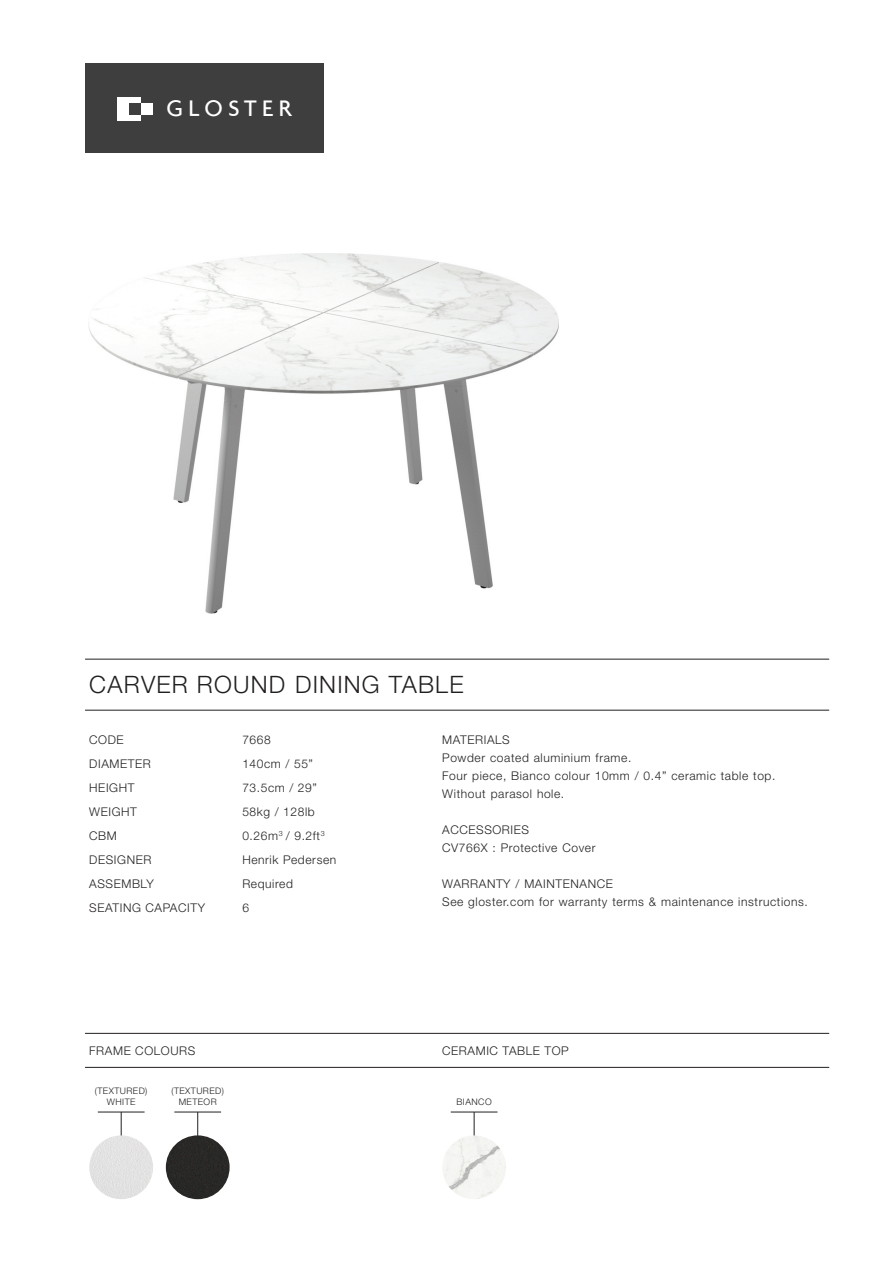
<style>
.page{position:relative;width:893px;height:1263px;background:#fff}
.page>*{position:absolute;margin:0;border:0;box-sizing:border-box;transform-origin:0 0}
.t1{font:500 24.3px "Agenda";letter-spacing:.225em;color:#fff}
.t2{font:300 24px "Helvetica Neue LT Std";letter-spacing:.05em;color:#231f20}
.t3{font:300 12px/24px "Helvetica Neue LT Std";letter-spacing:.05em;color:#231f20}
.t4{font:300 9px/10.8px "Helvetica Neue LT Std";letter-spacing:.05em;color:#231f20;text-align:center}
</style>
<div class="page">
<img style="left:88px;top:253px;width:470px;height:361px">
<hr style="left:85px;top:659px;width:744px;height:1px;background:#231f20">
<hr style="left:85px;top:710px;width:744px;height:1px;background:#231f20">
<hr style="left:85px;top:1067px;width:744px;height:1px;background:#231f20">
<hr style="left:85px;top:1033px;width:744px;height:1px;background:#231f20">
<div style="left:85px;top:64px;width:238px;height:89px;background:#3e3e3f"></div>
<svg style="left:474px;top:1113px;width:1px;height:22px"></svg>
<img style="left:442px;top:1135px;width:64px;height:64px;border-radius:50%">
<hr style="left:451px;top:1112px;width:46px;height:1px;background:#231f20">
<svg style="left:121px;top:1113px;width:1px;height:22px"></svg>
<div style="left:89px;top:1135px;width:64px;height:64px;background:#e3e2e2;border-radius:50%"></div>
<hr style="left:98px;top:1112px;width:47px;height:1px;background:#231f20">
<svg style="left:197px;top:1113px;width:1px;height:22px"></svg>
<div style="left:166px;top:1135px;width:64px;height:64px;background:#292826;border-radius:50%"></div>
<hr style="left:174px;top:1112px;width:47px;height:1px;background:#231f20">
<img style="left:117px;top:97px;width:35px;height:23px">
<h1 class="t1" style="left:166px;top:94px;width:126px">GLOSTER</h1>
<h2 class="t2" style="left:89px;top:676px;width:376px">CARVER ROUND DINING TABLE</h2>
<p class="t3" style="left:89px;top:729px;width:117px">CODE<br>DIAMETER<br>HEIGHT<br>WEIGHT<br>CBM<br>DESIGNER<br>ASSEMBLY<br>SEATING CAPACITY</p>
<p class="t3" style="left:242px;top:729px;width:95px">7668<br>140cm / 55”<br>73.5cm / 29”<br>58kg / 128lb<br>0.26m<sup>3</sup> / 9.2ft<sup>3<br></sup>Henrik Pedersen<br>Required<br>6</p>
<p class="t3" style="left:89px;top:1039px;width:108px">FRAME COLOURS</p>
<p class="t4" style="left:95px;top:1087px;width:54px">(TEXTURED)<br>WHITE</p>
<p class="t4" style="left:171px;top:1087px;width:54px">(TEXTURED)<br>METEOR</p>
<p class="t3" style="left:442px;top:732px;width:335px;line-height:18px">MATERIALS<br>Powder coated aluminium frame.<br>Four piece, Bianco colour 10mm / 0.4” ceramic table top.<br>Without parasol hole.</p>
<p class="t3" style="left:442px;top:822px;width:155px;line-height:18px">ACCESSORIES<br>CV766X : Protective Cover</p>
<p class="t3" style="left:442px;top:876px;width:367px;line-height:18px">WARRANTY / MAINTENANCE<br>See gloster.com for warranty terms &amp; maintenance instructions.</p>
<p class="t3" style="left:442px;top:1039px;width:128px">CERAMIC TABLE TOP</p>
<p class="t4" style="left:456px;top:1097px;width:37px">BIANCO</p>
</div>
